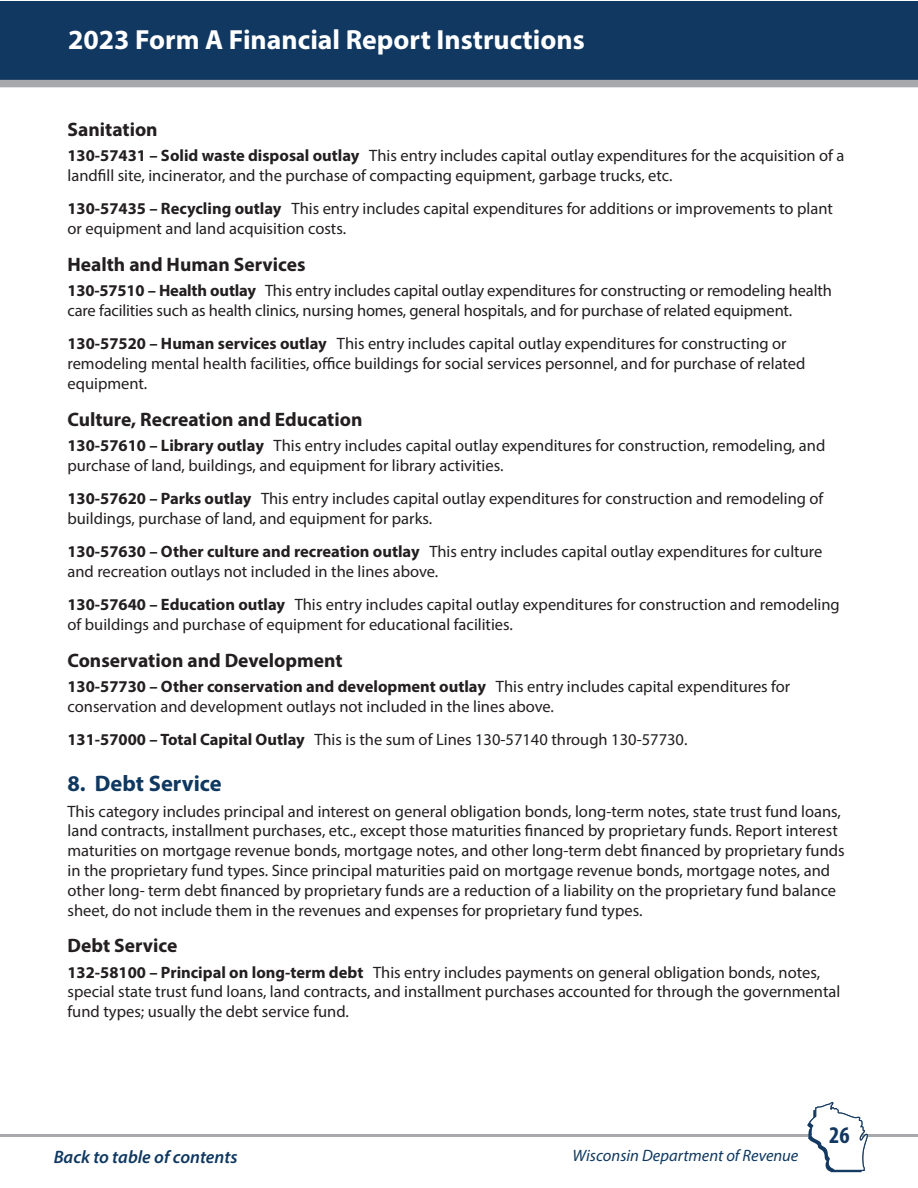
<style>
.page{position:relative;width:918px;height:1188px;background:#fff}
.page>*{position:absolute;margin:0;border:0;box-sizing:border-box;transform-origin:0 0}
.t1{font:700 27.75px "Myriad Pro";color:#fff}
.t2{font:700 condensed 24px "Myriad Pro";color:#113861}
.Heading_15_pt_bold__blue{font:700 22.5px "Myriad Pro";color:#0f3860}
.Heading_-_13_pt_black{font:700 19.5px "Myriad Pro";color:#231f20}
.t3{font:italic 600 18px "Myriad Pro";color:#0f3860}
.t4{font:16.5px/19.8px "Myriad Pro";color:#231f20}
.t5{font:italic 16.5px "Myriad Pro";color:#0f3860}
.s1{font-weight:700}
</style>
<div class="page">
<div style="left:1px;top:1px;width:917px;height:86px;background:#113861"></div>
<div style="left:0;top:80px;width:918px;height:7px;background:#a8a9ad"></div>
<hr style="left:0;top:1134px;width:918px;height:3px;background:#a8a9ad">
<svg style="left:807px;top:1101px;width:61px;height:71px"></svg>
<h1 class="t1" style="left:68px;top:22px;width:518px">2023 Form A Financial Report Instructions</h1>
<p class="Heading_-_13_pt_black" style="left:68px;top:117px;width:92px">Sanitation</p>
<p class="t4" style="left:68px;top:146px;width:778px"><span class="s1">130-57431 – Solid waste disposal outlay</span> This entry includes capital outlay expenditures for the acquisition of a landfill site, incinerator, and the purchase of compacting equipment, garbage trucks, etc.</p>
<p class="t4" style="left:68px;top:199px;width:767px"><span class="s1">130-57435 – Recycling outlay</span> This entry includes capital expenditures for additions or improvements to plant or equipment and land acquisition costs.</p>
<p class="Heading_-_13_pt_black" style="left:68px;top:252px;width:240px">Health and Human Services</p>
<p class="t4" style="left:68px;top:281px;width:766px"><span class="s1">130-57510 – Health outlay</span> This entry includes capital outlay expenditures for constructing or remodeling health care facilities such as health clinics, nursing homes, general hospitals, and for purchase of related equipment.</p>
<p class="t4" style="left:68px;top:334px;width:740px"><span class="s1">130-57520 – Human services outlay</span> This entry includes capital outlay expenditures for constructing or remodeling mental health facilities, office buildings for social services personnel, and for purchase of related equipment.</p>
<p class="Heading_-_13_pt_black" style="left:68px;top:407px;width:296px">Culture, Recreation and Education</p>
<p class="t4" style="left:68px;top:435px;width:759px"><span class="s1">130-57610 – Library outlay</span> This entry includes capital outlay expenditures for construction, remodeling, and purchase of land, buildings, and equipment for library activities.</p>
<p class="t4" style="left:68px;top:489px;width:757px"><span class="s1">130-57620 – Parks outlay</span> This entry includes capital outlay expenditures for construction and remodeling of buildings, purchase of land, and equipment for parks.</p>
<p class="t4" style="left:68px;top:542px;width:756px"><span class="s1">130-57630 – Other culture and recreation outlay</span> This entry includes capital outlay expenditures for culture and recreation outlays not included in the lines above.</p>
<p class="t4" style="left:68px;top:595px;width:774px"><span class="s1">130-57640 – Education outlay</span> This entry includes capital outlay expenditures for construction and remodeling of buildings and purchase of equipment for educational facilities.</p>
<p class="Heading_-_13_pt_black" style="left:68px;top:648px;width:277px">Conservation and Development</p>
<p class="t4" style="left:68px;top:677px;width:724px"><span class="s1">130-57730 – Other conservation and development outlay</span> This entry includes capital expenditures for conservation and development outlays not included in the lines above.</p>
<p class="t4" style="left:68px;top:730px;width:620px"><span class="s1">131-57000 – Total Capital Outlay</span> This is the sum of Lines 130‑57140 through 130‑57730.</p>
<p class="Heading_15_pt_bold__blue" style="left:68px;top:769px;width:156px">8. Debt Service</p>
<p class="t4" style="left:68px;top:801px;width:779px">This category includes principal and interest on general obligation bonds, long-term notes, state trust fund loans, land contracts, installment purchases, etc., except those maturities financed by proprietary funds. Report interest maturities on mortgage revenue bonds, mortgage notes, and other long-term debt financed by proprietary funds in the proprietary fund types. Since principal maturities paid on mortgage revenue bonds, mortgage notes, and other long- term debt financed by proprietary funds are a reduction of a liability on the proprietary fund balance sheet, do not include them in the revenues and expenses for proprietary fund types.</p>
<p class="Heading_-_13_pt_black" style="left:68px;top:933px;width:111px">Debt Service</p>
<p class="t4" style="left:68px;top:962px;width:774px"><span class="s1">132-58100 – Principal on long-term debt</span> This entry includes payments on general obligation bonds, notes, special state trust fund loans, land contracts, and installment purchases accounted for through the governmental fund types; usually the debt service fund.</p>
<p class="t3" style="left:54px;top:1145px;width:185px">Back to table of contents</p>
<p class="t5" style="left:573px;top:1145px;width:227px">Wisconsin Department of Revenue</p>
<h2 class="t2" style="left:829px;top:1120px;width:22px">26</h2>
</div>
